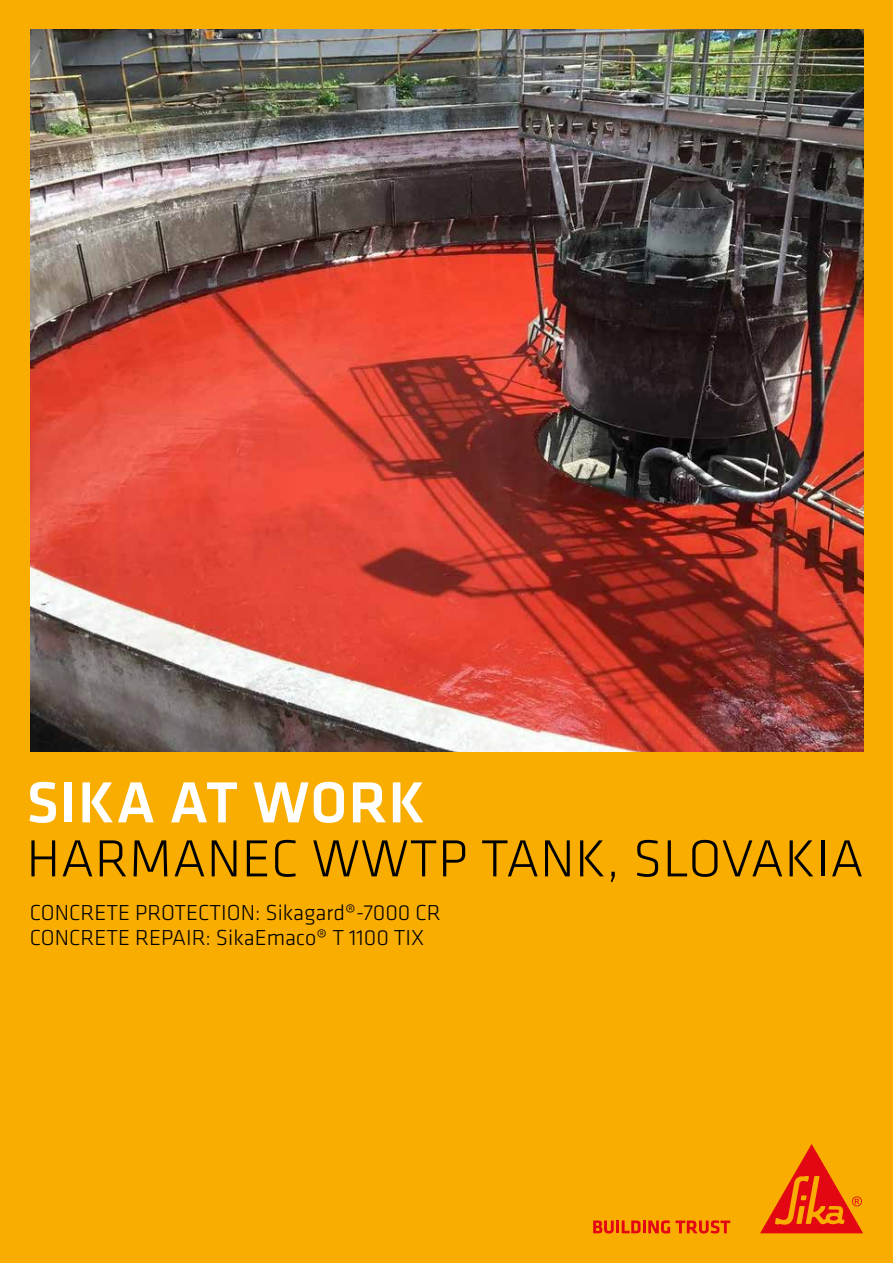
<style>
.page{position:relative;width:893px;height:1263px;background:#f8ad00}
.page>*{position:absolute;margin:0;border:0;box-sizing:border-box;transform-origin:0 0}
.t1{font:500 60px "Klavika";letter-spacing:.015em;color:#fff}
.t2{font:300 54px "Klavika";letter-spacing:.01em;color:#000}
.t3{font:300 22.5px/24.8px "Klavika";color:#000}
</style>
<div class="page">
<svg style="left:593px;top:1220px;width:137px;height:13px"></svg>
<svg style="left:760px;top:1144px;width:103px;height:89px"></svg>
<img style="left:30px;top:30px;width:834px;height:722px">
<h1 class="t1" style="left:27px;top:762px;width:400px">SIKA AT WORK</h1>
<h2 class="t2" style="left:27px;top:826px;width:839px">HARMANEC WWTP TANK, SLOVAKIA</h2>
<p class="t3" style="left:30px;top:900px;width:413px">CONCRETE PROTECTION: Sikagard®-7000 CR<br>CONCRETE REPAIR: SikaEmaco® T 1100 TIX</p>
</div>
